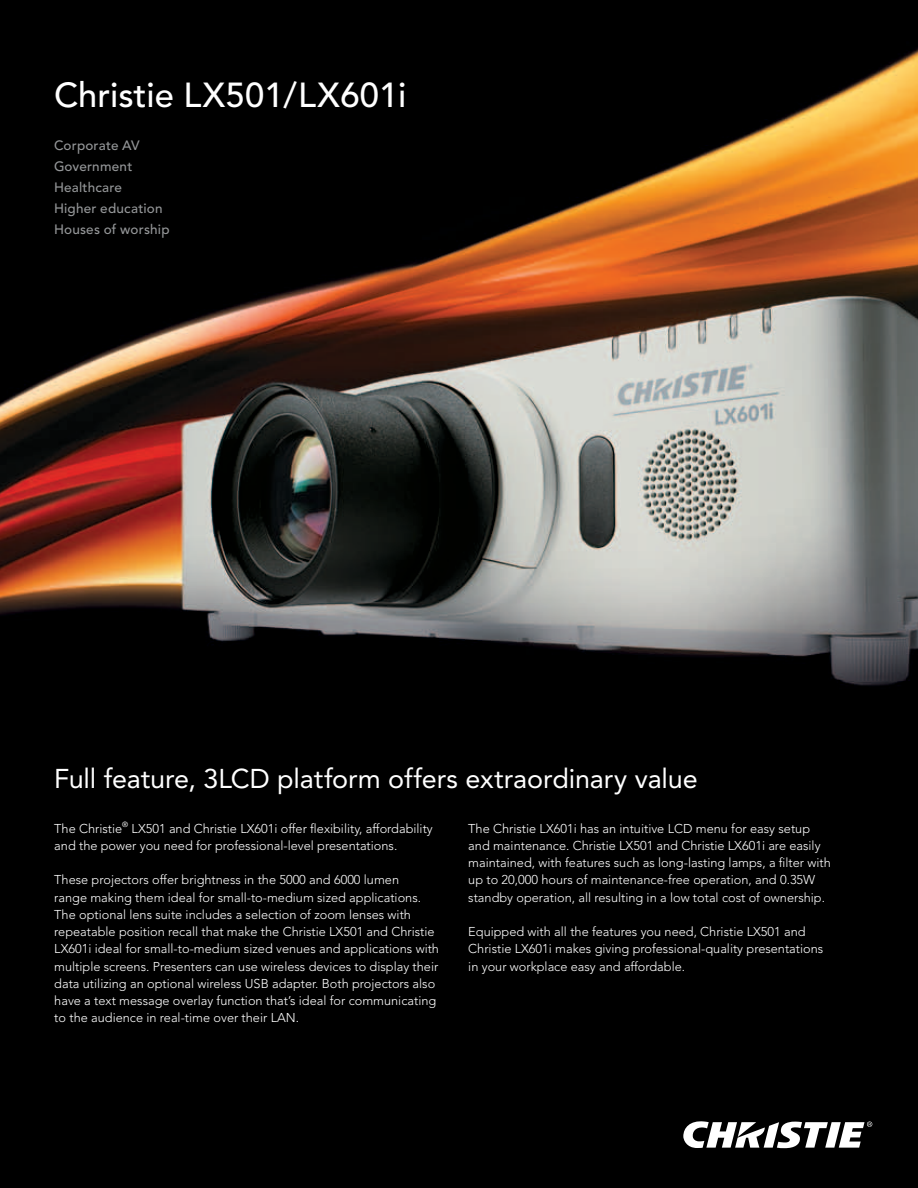
<style>
.page{position:relative;width:918px;height:1188px;background:#fff}
.page>*{position:absolute;margin:0;border:0;box-sizing:border-box;transform-origin:0 0}
.t1{font:500 34.5px "Avenir";color:#fff}
.t2{font:27px "Avenir";letter-spacing:-.005em;color:#fff}
.t3{font:500 13.5px/21px "Avenir";letter-spacing:.015em;color:#949698}
.t4{font:300 12.75px/17.2px "Avenir";color:#fff}
</style>
<div class="page">
<img style="left:0;top:0;width:918px;height:1188px">
<svg style="left:683px;top:1120px;width:189px;height:28px"></svg>
<h1 class="t1" style="left:54px;top:76px;width:354px">Christie LX501/LX601i</h1>
<p class="t3" style="left:54px;top:135px;width:117px">Corporate AV<br>Government<br>Healthcare<br>Higher education<br>Houses of worship</p>
<h2 class="t2" style="left:54px;top:763px;width:645px">Full feature, 3LCD platform offers extraordinary value</h2>
<p class="t4" style="left:54px;top:820px;width:380px">The Christie<sup>®</sup> LX501 and Christie LX601i offer flexibility, affordability and the power you need for professional-level presentations.</p>
<p class="t4" style="left:54px;top:871px;width:386px">These projectors offer brightness in the 5000 and 6000 lumen<br>range making them ideal for small-to-medium sized applications.<br>The optional lens suite includes a selection of zoom lenses with repeatable position recall that make the Christie LX501 and Christie LX601i ideal for small-to-medium sized venues and applications with multiple screens. Presenters can use wireless devices to display their data utilizing an optional wireless USB adapter. Both projectors also have a text message overlay function that’s ideal for communicating to the audience in real-time over their LAN.</p>
<p class="t4" style="left:468px;top:820px;width:364px">The Christie LX601i has an intuitive LCD menu for easy setup and maintenance. Christie LX501 and Christie LX601i are easily maintained, with features such as long-lasting lamps, a filter with up to 20,000 hours of maintenance-free operation, and 0.35W standby operation, all resulting in a low total cost of ownership.</p>
<p class="t4" style="left:468px;top:923px;width:356px">Equipped with all the features you need, Christie LX501 and<br>Christie LX601i makes giving professional-quality presentations in your workplace easy and affordable.</p>
</div>
